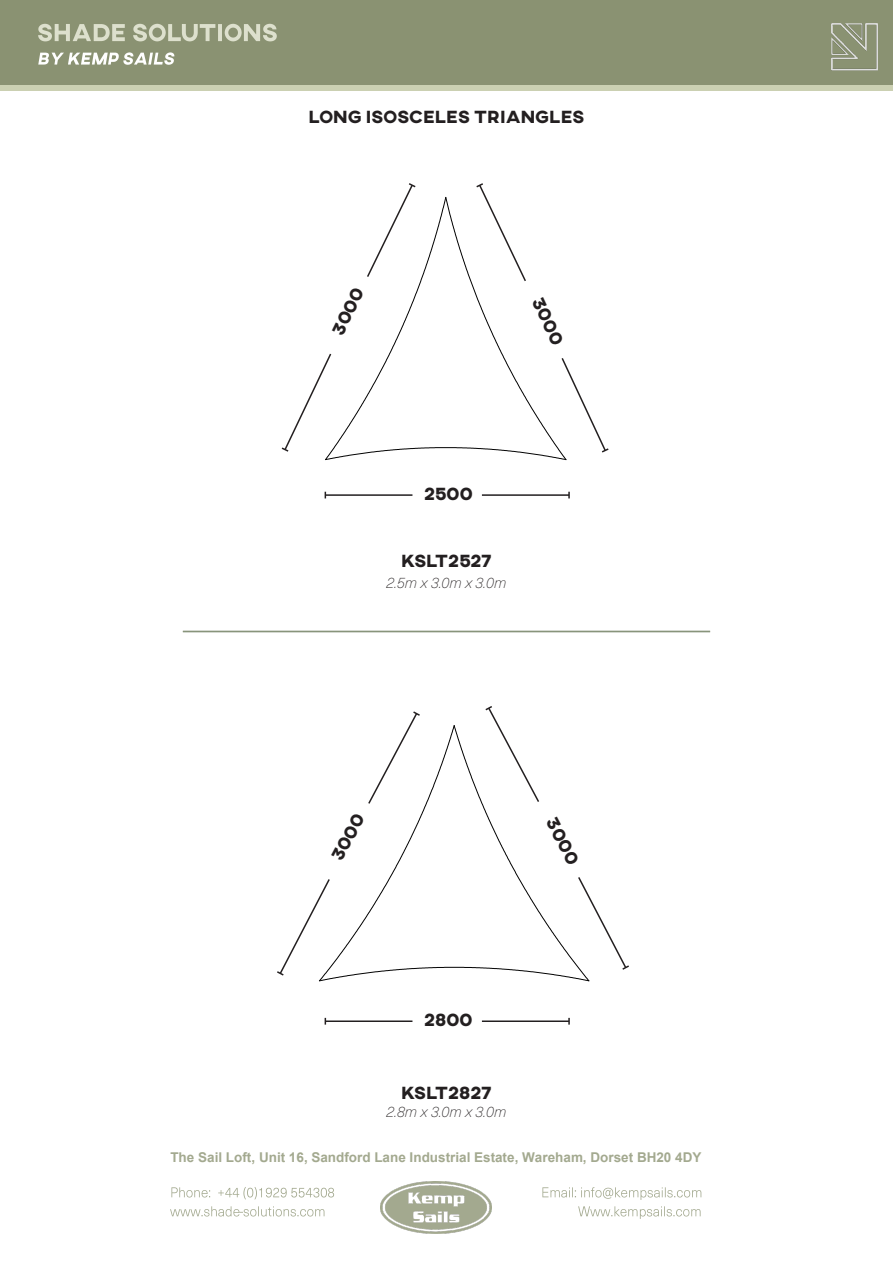
<style>
.page{position:relative;width:893px;height:1263px;background:#fff}
.page>*{position:absolute;margin:0;border:0;box-sizing:border-box;transform-origin:0 0}
.t1{font:26.85px "Helvetica";color:#000}
.t2{font:26.7px "Helvetica";color:#000}
.t3{font:800 18px "AXIS";color:#231f20}
.t4{font:800 18px "AXIS";letter-spacing:-.02em;color:#231f20}
.t5{font:italic 100 15px "Neue Haas Unica W1 G";color:#231f20}
.t6{font:700 13.5px "Arial";color:#a3a98f}
</style>
<div class="page">
<div style="left:0;top:0;width:893px;height:88px;background:#8a9272"></div>
<img style="left:38px;top:23px;width:239px;height:19px">
<img style="left:38px;top:52px;width:137px;height:13px">
<div style="left:0;top:85px;width:893px;height:5px;background:#cbd0b2"></div>
<img style="left:831px;top:24px;width:46px;height:47px">
<hr style="left:183px;top:631px;width:527px;height:1px;background:#7c896e">
<hr style="left:325px;top:494px;width:87px;height:2px;background:#231f20">
<hr style="left:325px;top:1020px;width:87px;height:2px;background:#231f20">
<svg style="left:324px;top:1017px;width:15px;height:8px"></svg>
<svg style="left:281px;top:183px;width:328px;height:277px"></svg>
<svg style="left:277px;top:706px;width:352px;height:275px"></svg>
<div style="left:376px;top:395px;width:139px;height:42px;background:#fff"></div>
<div style="left:376px;top:916px;width:139px;height:43px;background:#fff"></div>
<img style="left:381px;top:1181px;width:111px;height:52px">
<img style="left:171px;top:1187px;width:164px;height:13px">
<img style="left:542px;top:1187px;width:160px;height:13px">
<img style="left:170px;top:1206px;width:70px;height:11px">
<img style="left:244px;top:1206px;width:81px;height:11px">
<img style="left:578px;top:1206px;width:123px;height:13px">
<p class="t3" style="left:309px;top:105px;width:277px">LONG ISOSCELES TRIANGLES</p>
<p class="t1" style="left:314px;top:328px;width:61px;rotate:-65deg">3000</p>
<p class="t1" style="left:550px;top:275px;width:61px;rotate:65deg">3000</p>
<p class="t3" style="left:326px;top:329px;width:52px;rotate:-64deg">3000</p>
<p class="t3" style="left:548px;top:293px;width:52px;rotate:65deg">3000</p>
<p class="t3" style="left:424px;top:482px;width:50px">2500</p>
<p class="t4" style="left:401px;top:549px;width:92px">KSLT2527</p>
<p class="t5" style="left:386px;top:572px;width:121px">2.5m x 3.0m x 3.0m</p>
<p class="t1" style="left:311px;top:847px;width:61px;rotate:-62deg">3000</p>
<p class="t2" style="left:552px;top:803px;width:61px;rotate:62deg">3000</p>
<p class="t3" style="left:326px;top:854px;width:52px;rotate:-62deg">3000</p>
<p class="t3" style="left:561px;top:813px;width:52px;rotate:62deg">3000</p>
<p class="t1" style="left:424px;top:1006px;width:61px">2800</p>
<p class="t3" style="left:424px;top:1008px;width:50px">2800</p>
<p class="t3" style="left:401px;top:1081px;width:92px">KSLT2827</p>
<p class="t5" style="left:386px;top:1101px;width:121px">2.8m x 3.0m x 3.0m</p>
<p class="t6" style="left:170px;top:1148px;width:533px">The Sail Loft, Unit 16, Sandford Lane Industrial Estate, Wareham, Dorset BH20 4DY</p>
</div>
